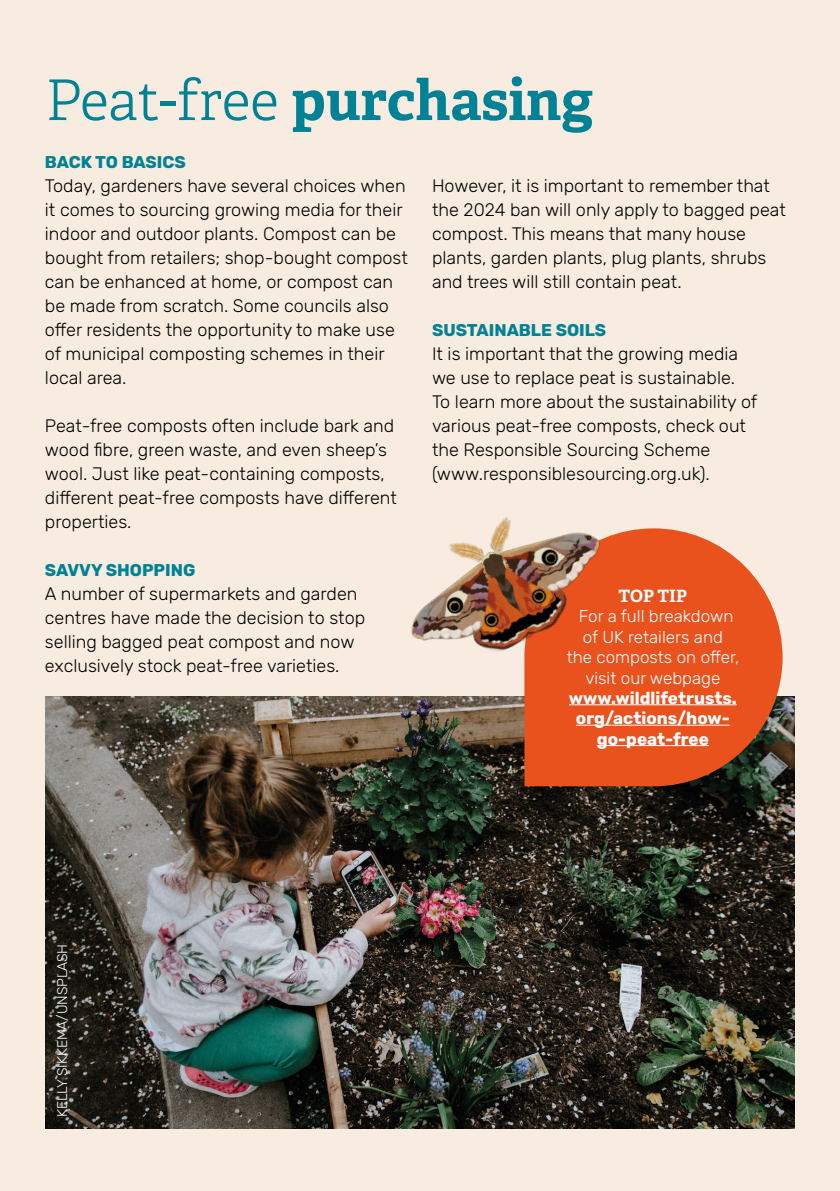
<style>
.page{position:relative;width:840px;height:1191px;background:#fff}
.page>*{position:absolute;margin:0;border:0;box-sizing:border-box;transform-origin:0 0}
.t1{font:700 56px "Adelle";color:#008296}
.t2{font:300 18px/24px "Rubik";color:#000}
.t3{font:300 17px/20.4px "Rubik";color:#fff;text-align:center}
.t4{font:700 17px/20.4px "Rubik";color:#fff;text-align:center}
.t5{font:700 17px "Rubik";color:#008296}
.t6{font:700 17px "Adelle";color:#fff}
.t7{font:300 14px "Rubik";letter-spacing:-.01em;color:#fff}
.s1{font-weight:300}
</style>
<div class="page">
<div style="left:0;top:0;width:839px;height:1191px;background:#f7ecdf"></div>
<img style="left:45px;top:696px;width:749px;height:432px">
<hr style="left:839px;top:744px;width:1px;height:384px;background:#ededed">
<svg style="left:524px;top:528px;width:258px;height:258px;background:#dc5b2e"></svg>
<hr style="left:568px;top:704px;width:168px;height:1px;background:#fff">
<hr style="left:575px;top:724px;width:154px;height:1px;background:#fff">
<hr style="left:596px;top:745px;width:112px;height:1px;background:#fff">
<img style="left:411px;top:517px;width:226px;height:176px">
<h1 class="t1" style="left:45px;top:64px;width:549px"><span class="s1">Peat-free</span> purchasing</h1>
<p class="t5" style="left:45px;top:152px;width:142px">BACK TO BASICS</p>
<p class="t2" style="left:45px;top:174px;width:364px">Today, gardeners have several choices when it comes to sourcing growing media for their indoor and outdoor plants. Compost can be bought from retailers; shop-bought compost can be enhanced at home, or compost can be made from scratch. Some councils also offer residents the opportunity to make use of municipal composting schemes in their local area.</p>
<p class="t2" style="left:45px;top:414px;width:353px">Peat-free composts often include bark and wood fibre, green waste, and even sheep’s wool. Just like peat-containing composts, different peat-free composts have different properties.</p>
<p class="t5" style="left:45px;top:560px;width:152px">SAVVY SHOPPING</p>
<p class="t2" style="left:45px;top:582px;width:321px">A number of supermarkets and garden centres have made the decision to stop selling bagged peat compost and now exclusively stock peat-free varieties.</p>
<p class="t2" style="left:432px;top:174px;width:355px">However, it is important to remember that the 2024 ban will only apply to bagged peat compost. This means that many house plants, garden plants, plug plants, shrubs and trees will still contain peat.</p>
<p class="t5" style="left:432px;top:320px;width:176px">SUSTAINABLE SOILS</p>
<p class="t2" style="left:432px;top:342px;width:327px">It is important that the growing media we use to replace peat is sustainable.<br>To learn more about the sustainability of various peat-free composts, check out the Responsible Sourcing Scheme (www.responsiblesourcing.org.uk).</p>
<p class="t6" style="left:618px;top:585px;width:70px">TOP TIP</p>
<p class="t3" style="left:566px;top:606px;width:174px">For a full breakdown of UK retailers and<br>the composts on offer, visit our webpage</p>
<p class="t4" style="left:568px;top:688px;width:169px">www.wildlifetrusts. org/actions/how&shy;go-peat-free</p>
<p class="t7" style="left:55px;top:1117px;width:175px;rotate:-90deg">KELLY SIKKEMA/UNSPLASH</p>
</div>
